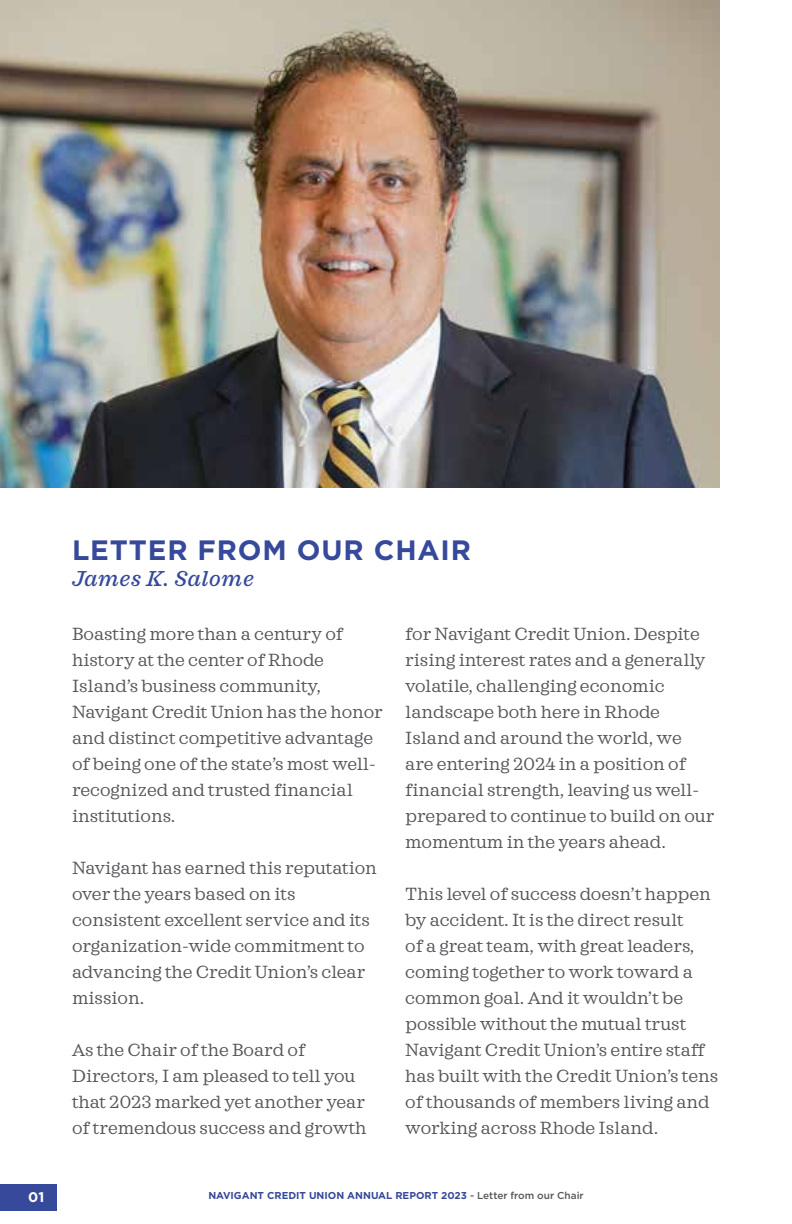
<style>
.page{position:relative;width:792px;height:1224px;background:#fff}
.page>*{position:absolute;margin:0;border:0;box-sizing:border-box;transform-origin:0 0}
.t1{font:700 28px "Gotham";letter-spacing:.03em;color:#36499b}
.t2{font:italic 500 22px "Sagona";letter-spacing:.03em;color:#36499b}
.t3{font:18px/26px "Sagona";color:#54565a}
.t4{font:700 14px "Gotham";color:#fff}
.t5{font:700 10px "Gotham";color:#36499b}
.s1{font-weight:500;color:#54565a}
</style>
<div class="page">
<div style="left:0;top:1184px;width:57px;height:27px;background:#36499b"></div>
<img style="left:0;top:0;width:720px;height:487px">
<p class="t4" style="left:28px;top:1188px;width:18px">01</p>
<h1 class="t1" style="left:72px;top:531px;width:401px">LETTER FROM OUR CHAIR</h1>
<p class="t2" style="left:72px;top:565px;width:183px">James K. Salome</p>
<p class="t3" style="left:72px;top:621px;width:312px">Boasting more than a century of history at the center of Rhode<br>Island’s business community,<br>Navigant Credit Union has the honor and distinct competitive advantage of being one of the state’s most well&shy;recognized and trusted financial institutions.</p>
<p class="t3" style="left:72px;top:855px;width:306px">Navigant has earned this reputation over the years based on its consistent excellent service and its organization-wide commitment to advancing the Credit Union’s clear mission.</p>
<p class="t3" style="left:72px;top:1037px;width:296px">As the Chair of the Board of<br>Directors, I am pleased to tell you that 2023 marked yet another year of tremendous success and growth</p>
<p class="t3" style="left:405px;top:621px;width:311px">for Navigant Credit Union. Despite rising interest rates and a generally volatile, challenging economic landscape both here in Rhode Island and around the world, we are entering 2024 in a position of financial strength, leaving us well&shy;prepared to continue to build on our momentum in the years ahead.</p>
<p class="t3" style="left:405px;top:881px;width:315px">This level of success doesn’t happen by accident. It is the direct result<br>of a great team, with great leaders, coming together to work toward a common goal. And it wouldn’t be possible without the mutual trust Navigant Credit Union’s entire staff has built with the Credit Union’s tens of thousands of members living and working across Rhode Island.</p>
<p class="t5" style="left:208px;top:1189px;width:377px">NAVIGANT CREDIT UNION ANNUAL REPORT 2023 <span class="s1">- Letter from our Chair</span></p>
</div>
